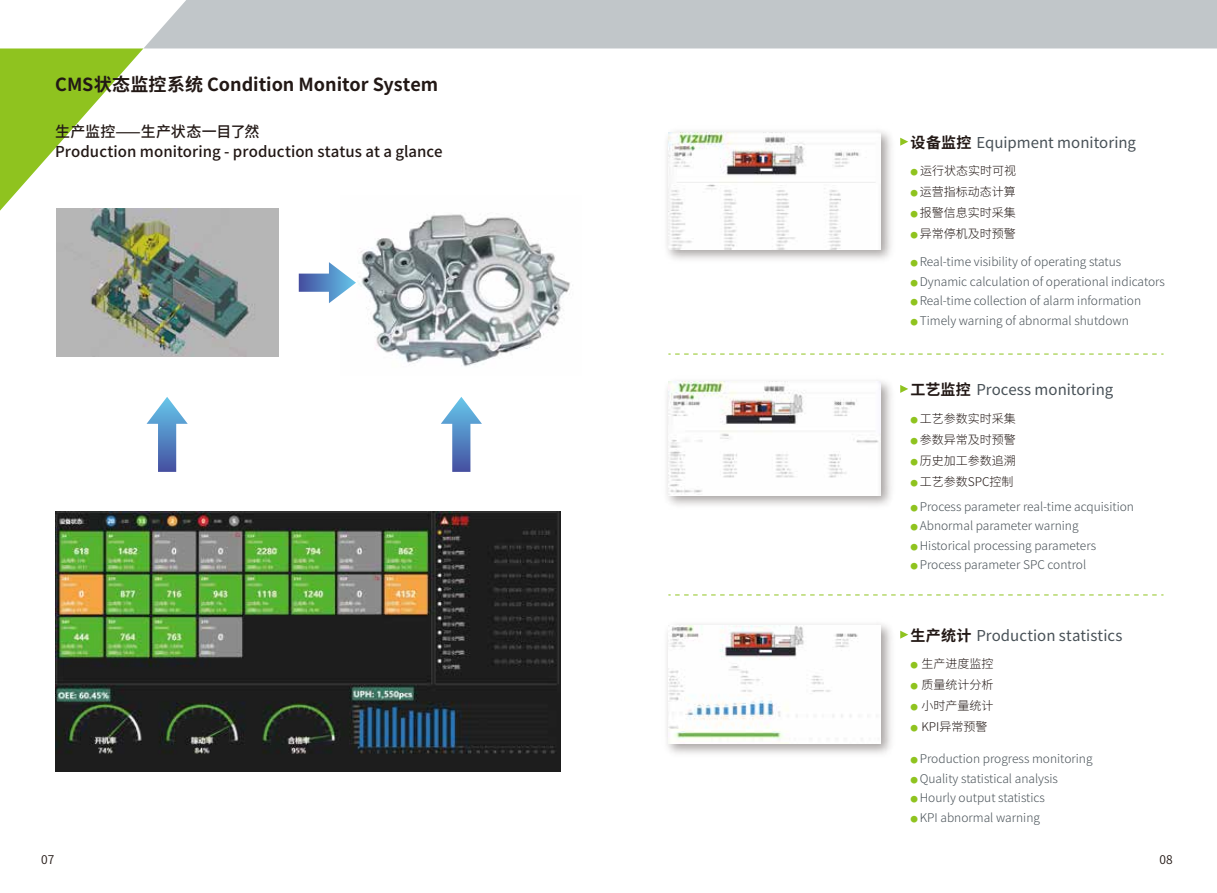
<style>
.page{position:relative;width:1217px;height:893px;background:#fff}
.page>*{position:absolute;margin:0;border:0;box-sizing:border-box;transform-origin:0 0}
.t1{font:700 18px "Source Han Sans CN";color:#221815}
.t2{font:15px "Source Han Sans CN";color:#485157}
.t3{font:500 15px/19.2px "Source Han Sans CN";letter-spacing:.005em;color:#221815}
.t4{font:300 12px "Source Han Sans CN";color:#485157}
.t5{font:300 12px "Source Han Sans CN";color:#221815}
.t6{font:12px "Source Han Sans CN";color:#221815}
.s1{font-weight:700;color:#221815}
.s2{font-size:7.5px;color:#8fc31f}
</style>
<div class="page">
<img style="left:359px;top:214px;width:211px;height:153px">
<div style="left:144px;top:0;width:1072px;height:48px;background:#c1c6c9"></div>
<svg style="left:0;top:48px;width:143px;height:163px"></svg>
<svg style="left:900px;top:631px;width:8px;height:8px"></svg>
<svg style="left:900px;top:138px;width:8px;height:8px"></svg>
<svg style="left:900px;top:385px;width:8px;height:8px"></svg>
<svg style="left:668px;top:354px;width:495px;height:1px"></svg>
<svg style="left:668px;top:595px;width:495px;height:1px"></svg>
<svg style="left:299px;top:262px;width:57px;height:41px"></svg>
<svg style="left:146px;top:397px;width:42px;height:75px"></svg>
<svg style="left:441px;top:397px;width:41px;height:75px"></svg>
<img style="left:56px;top:208px;width:222px;height:148px">
<img style="left:55px;top:512px;width:505px;height:259px">
<img style="left:666px;top:130px;width:226px;height:130px">
<img style="left:668px;top:132px;width:212px;height:117px">
<img style="left:666px;top:380px;width:226px;height:126px">
<img style="left:668px;top:382px;width:212px;height:113px">
<img style="left:666px;top:623px;width:226px;height:131px">
<img style="left:668px;top:625px;width:212px;height:118px">
<h1 class="t1" style="left:55px;top:74px;width:384px">CMS状态监控系统 Condition Monitor System</h1>
<p class="t3" style="left:55px;top:123px;width:389px">生产监控⸺生产状态一目了然<br>Production monitoring - production status at a glance</p>
<p class="t2" style="left:910px;top:134px;width:227px"><span class="s1">设备监控</span> Equipment monitoring</p>
<p class="t5" style="left:910px;top:164px;width:107px"><span class="s2">●</span> 运行状态实时可视</p>
<p class="t5" style="left:910px;top:185px;width:107px"><span class="s2">●</span> 运营指标动态计算</p>
<p class="t5" style="left:910px;top:206px;width:107px"><span class="s2">●</span> 报警信息实时采集</p>
<p class="t5" style="left:910px;top:227px;width:107px"><span class="s2">●</span> 异常停机及时预警</p>
<p class="t4" style="left:910px;top:255px;width:212px"><span class="s2">●</span> Real-time visibility of operating status</p>
<p class="t4" style="left:910px;top:274px;width:256px"><span class="s2">●</span> Dynamic calculation of operational indicators</p>
<p class="t4" style="left:910px;top:294px;width:232px"><span class="s2">●</span> Real-time collection of alarm information</p>
<p class="t4" style="left:910px;top:313px;width:220px"><span class="s2">●</span> Timely warning of abnormal shutdown</p>
<p class="t2" style="left:910px;top:381px;width:204px"><span class="s1">工艺监控</span> Process monitoring</p>
<p class="t5" style="left:910px;top:412px;width:107px"><span class="s2">●</span> 工艺参数实时采集</p>
<p class="t5" style="left:910px;top:433px;width:107px"><span class="s2">●</span> 参数异常及时预警</p>
<p class="t5" style="left:910px;top:454px;width:107px"><span class="s2">●</span> 历史加工参数追溯</p>
<p class="t5" style="left:910px;top:475px;width:104px"><span class="s2">●</span> 工艺参数SPC控制</p>
<p class="t4" style="left:910px;top:500px;width:225px"><span class="s2">●</span> Process parameter real-time acquisition</p>
<p class="t4" style="left:910px;top:519px;width:169px"><span class="s2">●</span> Abnormal parameter warning</p>
<p class="t4" style="left:910px;top:539px;width:187px"><span class="s2">●</span> Historical processing parameters</p>
<p class="t4" style="left:910px;top:558px;width:177px"><span class="s2">●</span> Process parameter SPC control</p>
<p class="t2" style="left:910px;top:627px;width:213px"><span class="s1">生产统计</span> Production statistics</p>
<p class="t5" style="left:910px;top:657px;width:84px"><span class="s2">●</span> 生产进度监控</p>
<p class="t5" style="left:910px;top:678px;width:84px"><span class="s2">●</span> 质量统计分析</p>
<p class="t5" style="left:910px;top:699px;width:84px"><span class="s2">●</span> 小时产量统计</p>
<p class="t5" style="left:910px;top:720px;width:78px"><span class="s2">●</span> KPI异常预警</p>
<p class="t4" style="left:910px;top:752px;width:183px"><span class="s2">●</span> Production progress monitoring</p>
<p class="t4" style="left:910px;top:771px;width:149px"><span class="s2">●</span> Quality statistical analysis</p>
<p class="t4" style="left:910px;top:791px;width:136px"><span class="s2">●</span> Hourly output statistics</p>
<p class="t4" style="left:910px;top:810px;width:131px"><span class="s2">●</span> KPI abnormal warning</p>
<p class="t6" style="left:41px;top:853px;width:15px">07</p>
<p class="t6" style="left:1159px;top:853px;width:15px">08</p>
</div>
